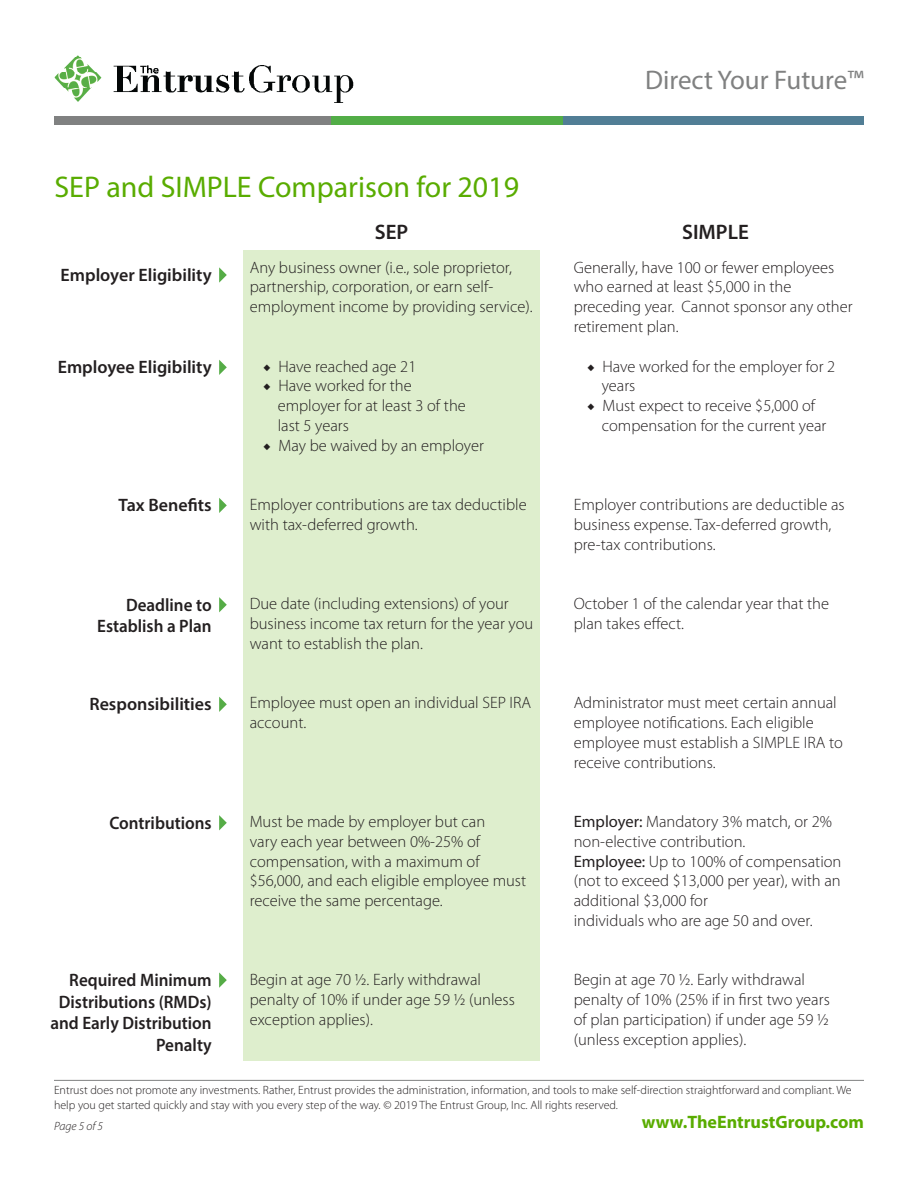
<style>
.page{position:relative;width:918px;height:1188px;background:#fff}
.page>*{position:absolute;margin:0;border:0;box-sizing:border-box;transform-origin:0 0}
.t1{font:30px "Myriad Pro";color:#59ac00}
.t2{font:27px "Myriad Pro";color:#808181}
.t3{font:600 21px "Myriad Pro";color:#231f20}
.t4{font:600 18px/21.6px "Myriad Pro";color:#231f20;text-align:right;scale:.95 1}
.t5{font:600 18px "Myriad Pro";color:#231f20}
.t6{font:700 18px "Myriad Pro";color:#59ac00}
.t7{font:300 16.5px/19.8px "Myriad Pro";color:#231f20}
.t8{font:300 12px/14.4px "Myriad Pro";color:#231f20}
.t9{font:italic 300 12px "Myriad Pro";color:#231f20}
.s1{font-family:"Minion Pro";font-weight:400}
.s2{font-weight:400}
</style>
<div class="page">
<hr style="left:54px;top:1080px;width:810px;height:1px;background:#808181">
<img style="left:54px;top:55px;width:300px;height:48px">
<div style="left:54px;top:116px;width:277px;height:9px;background:#808181"></div>
<div style="left:331px;top:116px;width:233px;height:9px;background:#52ad47"></div>
<div style="left:564px;top:116px;width:300px;height:9px;background:#517e95"></div>
<div style="left:243px;top:251px;width:297px;height:810px;background:#deeecd"></div>
<svg style="left:219px;top:267px;width:8px;height:16px"></svg>
<svg style="left:219px;top:498px;width:8px;height:15px"></svg>
<svg style="left:219px;top:597px;width:8px;height:15px"></svg>
<svg style="left:219px;top:697px;width:8px;height:15px"></svg>
<svg style="left:219px;top:815px;width:8px;height:15px"></svg>
<svg style="left:219px;top:972px;width:8px;height:16px"></svg>
<svg style="left:219px;top:360px;width:8px;height:15px"></svg>
<p class="t2" style="left:645px;top:64px;width:220px">Direct Your Future™</p>
<p class="t1" style="left:55px;top:169px;width:466px">SEP and SIMPLE Comparison for 2019</p>
<p class="t5" style="left:61px;top:263px;width:153px">Employer Eligibility</p>
<p class="t5" style="left:58px;top:356px;width:155px">Employee Eligibility</p>
<p class="t3" style="left:375px;top:219px;width:35px">SEP</p>
<p class="t7" style="left:250px;top:257px;width:284px">Any business owner (i.e., sole proprietor, partnership, corporation, or earn self&shy;employment income by providing service).</p>
<p class="t7" style="left:263px;top:356px;width:155px"><span class="s1">◆</span> Have reached age 21</p>
<p class="t7" style="left:278px;top:376px;width:190px;text-indent:-14px"><span class="s1">◆</span> Have worked for the employer for at least 3 of the last 5 years</p>
<p class="t7" style="left:263px;top:436px;width:222px"><span class="s1">◆</span> May be waived by an employer</p>
<p class="t3" style="left:682px;top:219px;width:68px">SIMPLE</p>
<p class="t7" style="left:574px;top:257px;width:280px">Generally, have 100 or fewer employees who earned at least $5,000 in the preceding year. Cannot sponsor any other retirement plan.</p>
<p class="t7" style="left:602px;top:356px;width:235px;text-indent:-14px"><span class="s1">◆</span> Have worked for the employer for 2 years</p>
<p class="t7" style="left:587px;top:396px;width:229px"><span class="s1">◆</span> Must expect to receive $5,000 of</p>
<p class="t7" style="left:602px;top:416px;width:226px">compensation for the current year</p>
<p class="t5" style="left:118px;top:494px;width:95px">Tax Benefits</p>
<p class="t7" style="left:250px;top:495px;width:278px">Employer contributions are tax deductible with tax-deferred growth.</p>
<p class="t7" style="left:574px;top:495px;width:272px">Employer contributions are deductible as business expense. Tax-deferred growth, pre-tax contributions.</p>
<p class="t4" style="left:97px;top:593px;width:122px">Deadline to<br>Establish a Plan</p>
<p class="t7" style="left:250px;top:594px;width:285px">Due date (including extensions) of your business income tax return for the year you want to establish the plan.</p>
<p class="t7" style="left:574px;top:594px;width:257px">October 1 of the calendar year that the plan takes effect.</p>
<p class="t5" style="left:89px;top:693px;width:124px">Responsibilities</p>
<p class="t7" style="left:250px;top:693px;width:283px">Employee must open an individual SEP IRA account.</p>
<p class="t7" style="left:574px;top:693px;width:271px">Administrator must meet certain annual employee notifications. Each eligible employee must establish a SIMPLE IRA to receive contributions.</p>
<p class="t4" style="left:109px;top:811px;width:109px">Contributions</p>
<p class="t7" style="left:250px;top:812px;width:278px">Must be made by employer but can<br>vary each year between 0%-25% of compensation, with a maximum of $56,000, and each eligible employee must receive the same percentage.</p>
<p class="t7" style="left:574px;top:812px;width:260px"><span class="s2">Employer:</span> Mandatory 3% match, or 2% non-elective contribution.</p>
<p class="t7" style="left:574px;top:851px;width:269px;text-align:justify"><span class="s2">Employee:</span> Up to 100% of compensation (not to exceed $13,000 per year), with an additional $3,000 for</p>
<p class="t7" style="left:574px;top:911px;width:240px">individuals who are age 50 and over.</p>
<p class="t4" style="left:50px;top:969px;width:171px">Required Minimum<br>Distributions (RMDs) and Early Distribution<br>Penalty</p>
<p class="t7" style="left:250px;top:970px;width:267px">Begin at age 70 ½. Early withdrawal penalty of 10% if under age 59 ½ (unless exception applies).</p>
<p class="t7" style="left:574px;top:970px;width:258px">Begin at age 70 ½. Early withdrawal penalty of 10% (25% if in first two years of plan participation) if under age 59 ½ (unless exception applies).</p>
<p class="t8" style="left:54px;top:1083px;width:799px">Entrust does not promote any investments. Rather, Entrust provides the administration, information, and tools to make self-direction straightforward and compliant. We help you get started quickly and stay with you every step of the way. © 2019 The Entrust Group, Inc. All rights reserved.</p>
<p class="t9" style="left:54px;top:1119px;width:51px">Page 5 of 5</p>
<p class="t6" style="left:642px;top:1110px;width:224px">www.TheEntrustGroup.com</p>
</div>
